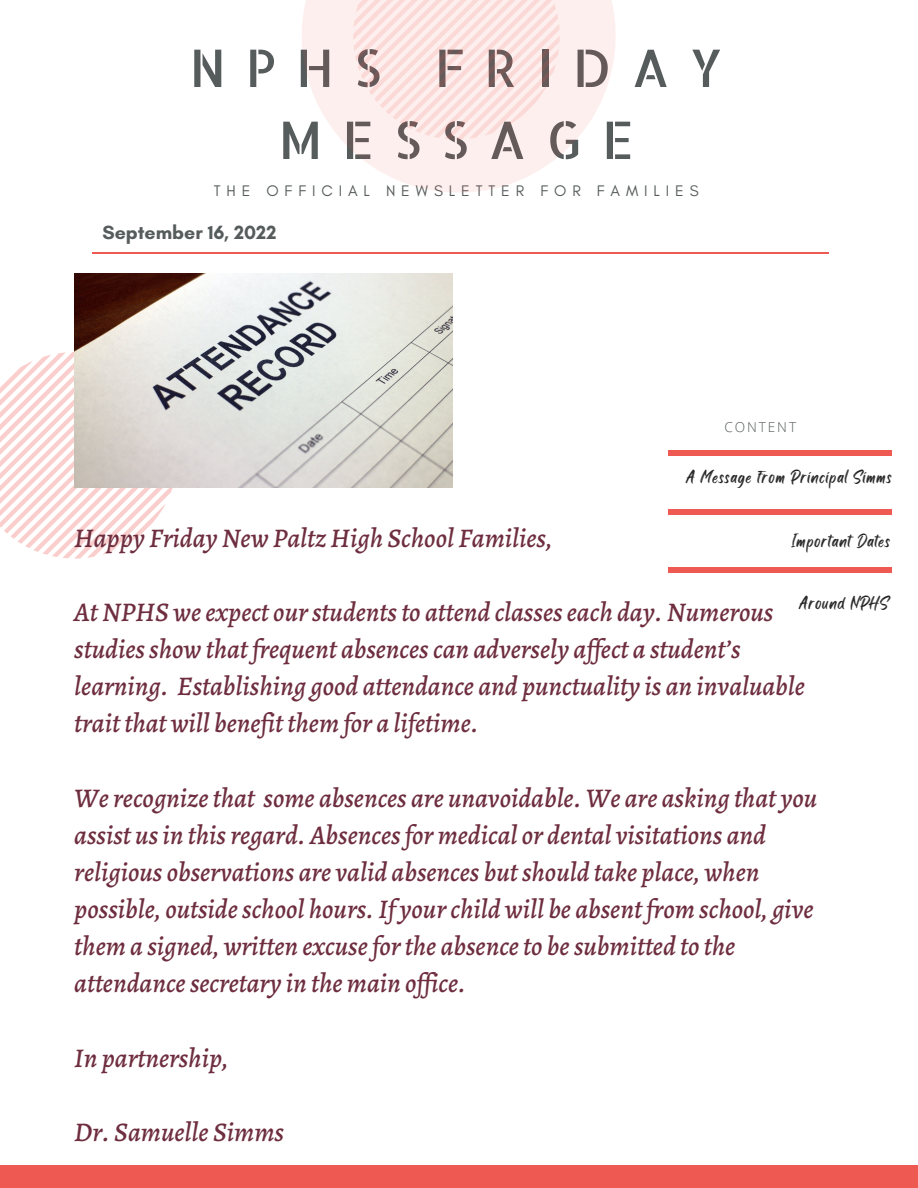
<style>
.page{position:relative;width:918px;height:1188px;background:#fff}
.page>*{position:absolute;margin:0;border:0;box-sizing:border-box;transform-origin:0 0}
.t1{font:51.9px/72px "Allerta Stencil";letter-spacing:.38em;color:#565b5b;text-align:center}
.t2{font:italic 500 27px/37.2px "Alegreya";color:#6e2e3f}
.t3{font:700 19.5px "Glacial Indifference";color:#565b5b}
.t4{font:16.65px "Black Bones";letter-spacing:.06em;color:#222}
.t5{font:15.6px "Glacial Indifference";letter-spacing:.38em;color:#565b5b}
.t6{font:300 13.65px "Open Sans";letter-spacing:.14em;color:#565b5b}
</style>
<div class="page">
<svg style="left:302px;top:0;width:314px;height:192px;fill:#fdefee"></svg>
<svg style="left:353px;top:0;width:207px;height:139px;background:#fbe5e4"></svg>
<svg style="left:0;top:352px;width:178px;height:207px"></svg>
<hr style="left:92px;top:252px;width:737px;height:1px;background:#ee5952">
<div style="left:0;top:1165px;width:918px;height:23px;background:#ee5952"></div>
<div style="left:668px;top:450px;width:224px;height:5px;background:#ee5952"></div>
<div style="left:668px;top:509px;width:224px;height:6px;background:#ee5952"></div>
<div style="left:668px;top:567px;width:224px;height:6px;background:#ee5952"></div>
<img style="left:74px;top:273px;width:378px;height:214px">
<h1 class="t1" style="left:190px;top:31px;width:535px">NPHS FRIDAY<br>MESSAGE</h1>
<p class="t5" style="left:214px;top:181px;width:487px">THE OFFICIAL NEWSLETTER FOR FAMILIES</p>
<p class="t3" style="left:102px;top:221px;width:176px">September 16, 2022</p>
<p class="t6" style="left:724px;top:417px;width:73px">CONTENT</p>
<p class="t2" style="left:74px;top:519px;width:479px">Happy Friday New Paltz High School Families,</p>
<p class="t4" style="left:686px;top:465px;width:207px">A Message from Principal Simms</p>
<p class="t4" style="left:792px;top:529px;width:100px">Important Dates</p>
<p class="t4" style="left:799px;top:591px;width:91px">Around NPHS</p>
<p class="t2" style="left:74px;top:593px;width:732px">At NPHS we expect our students to attend classes each day. Numerous studies show that frequent absences can adversely af ect a student’s learning. Establishing good attendance and punctuality is an invaluable trait that will benefit them for a lifetime.</p>
<p class="t2" style="left:74px;top:779px;width:745px">We recognize that some absences are unavoidable. We are asking that you assist us in this regard. Absencesfor medical or dental visitations and religious observations are valid absences but should take place, when possible, outside school hours. If your child will be absent from school, give them a signed, written excusefor the absence to be submitted to the attendance secretary in the main of ice.</p>
<p class="t2" style="left:74px;top:1039px;width:156px">In partnership,</p>
<p class="t2" style="left:74px;top:1113px;width:211px">Dr. Samuelle Simms</p>
</div>
